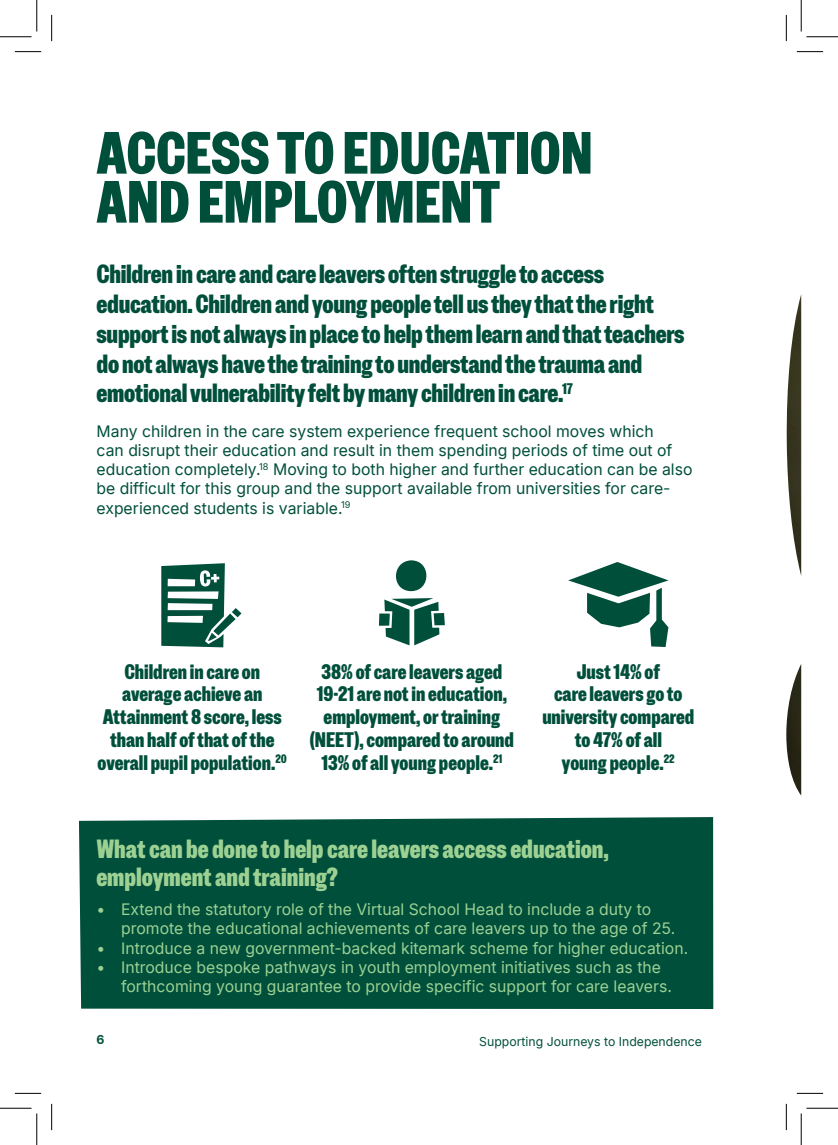
<style>
.page{position:relative;width:838px;height:1145px;background:#fff}
.page>*{position:absolute;margin:0;border:0;box-sizing:border-box;transform-origin:0 0}
.Heading_1_34_34{font:59.5px/49px "Barnardos Speak";color:#004f3b}
.Body_copy_9_13{font:26.25px/29.8px "Barnardos Speak";letter-spacing:-.01em;color:#004f3b}
.Body_copy_9_13-2{font:26.25px/28px "Barnardos Speak";color:#9dd193}
.Body_copy_9_13-3{font:21px/22.8px "Barnardos Speak";color:#004f3b;text-align:center}
.t1{font:15.75px/19.2px "Inter";color:#9dd193}
.Body_copy_9_13-4{font:15.75px/19.2px "Inter";color:#004f3b}
.t2{font:12.25px "Inter";color:#004f3b}
.t3{font:700 12.25px "Inter";color:#004f3b}
</style>
<div class="page">
<div style="left:79px;top:817px;width:634px;height:192px;background:#004f3b"></div>
<svg style="left:379px;top:560px;width:66px;height:85px"></svg>
<svg style="left:161px;top:563px;width:80px;height:84px"></svg>
<svg style="left:568px;top:562px;width:100px;height:85px"></svg>
<img style="left:786px;top:295px;width:15px;height:500px">
<svg style="left:15px;top:51px;width:26px;height:1px"></svg>
<svg style="left:796px;top:51px;width:27px;height:1px"></svg>
<svg style="left:15px;top:1093px;width:26px;height:1px"></svg>
<svg style="left:796px;top:1093px;width:27px;height:1px"></svg>
<svg style="left:51px;top:15px;width:1px;height:26px"></svg>
<svg style="left:51px;top:1104px;width:1px;height:26px"></svg>
<svg style="left:786px;top:15px;width:1px;height:26px"></svg>
<svg style="left:786px;top:1104px;width:1px;height:26px"></svg>
<hr style="left:0;top:36px;width:32px;height:1px;background:#000">
<hr style="left:806px;top:36px;width:31px;height:1px;background:#000">
<hr style="left:0;top:1108px;width:32px;height:1px;background:#000">
<hr style="left:806px;top:1108px;width:31px;height:1px;background:#000">
<hr style="left:36px;top:0;width:1px;height:31px;background:#000">
<hr style="left:36px;top:1113px;width:1px;height:32px;background:#000">
<hr style="left:800px;top:0;width:1px;height:31px;background:#000">
<hr style="left:800px;top:1113px;width:1px;height:32px;background:#000">
<p class="Heading_1_34_34" style="left:96px;top:124px;width:497px">ACCESS TO EDUCATION<br>AND EMPLOYMENT</p>
<p class="Body_copy_9_13" style="left:97px;top:257px;width:589px">Children in care and care leavers often struggle to access education. Children and young people tell us they that the right support is not always in place to help them learn and that teachers do not always have the training to understand the trauma and emotional vulnerability felt by many children in care.<sup>17</sup></p>
<p class="Body_copy_9_13-4" style="left:97px;top:421px;width:597px">Many children in the care system experience frequent school moves which<br>can disrupt their education and result in them spending periods of time out of education completely.<sup>18</sup> Moving to both higher and further education can be also be difficult for this group and the support available from universities for care&shy;experienced students is variable.<sup>19</sup></p>
<p class="Body_copy_9_13-3" style="left:98px;top:658px;width:191px">Children in care on average achieve an<br>Attainment 8 score, less than half of that of the overall pupil population.<sup>20</sup></p>
<p class="Body_copy_9_13-3" style="left:310px;top:658px;width:206px">38% of care leavers aged<br>19-21 are not in education, employment, or training (NEET), compared to around<br>13% of all young people.<sup>21</sup></p>
<p class="Body_copy_9_13-3" style="left:542px;top:658px;width:153px">Just 14% of<br>care leavers go to university compared to 47% of all<br>young people.<sup>22</sup></p>
<p class="Body_copy_9_13-2" style="left:96px;top:833px;width:514px">What can be done to help care leavers access education, employment and training?</p>
<p class="t1" style="left:121px;top:899px;width:555px;text-indent:-25px">• Extend the statutory role of the Virtual School Head to include a duty to promote the educational achievements of care leavers up to the age of 25.</p>
<p class="t1" style="left:96px;top:938px;width:593px">• Introduce a new government-backed kitemark scheme for higher education.</p>
<p class="t1" style="left:121px;top:957px;width:552px;text-indent:-25px">• Introduce bespoke pathways in youth employment initiatives such as the forthcoming young guarantee to provide specific support for care leavers.</p>
<p class="t3" style="left:96px;top:1031px;width:9px">6</p>
<p class="t2" style="left:479px;top:1032px;width:224px">Supporting Journeys to Independence</p>
</div>
